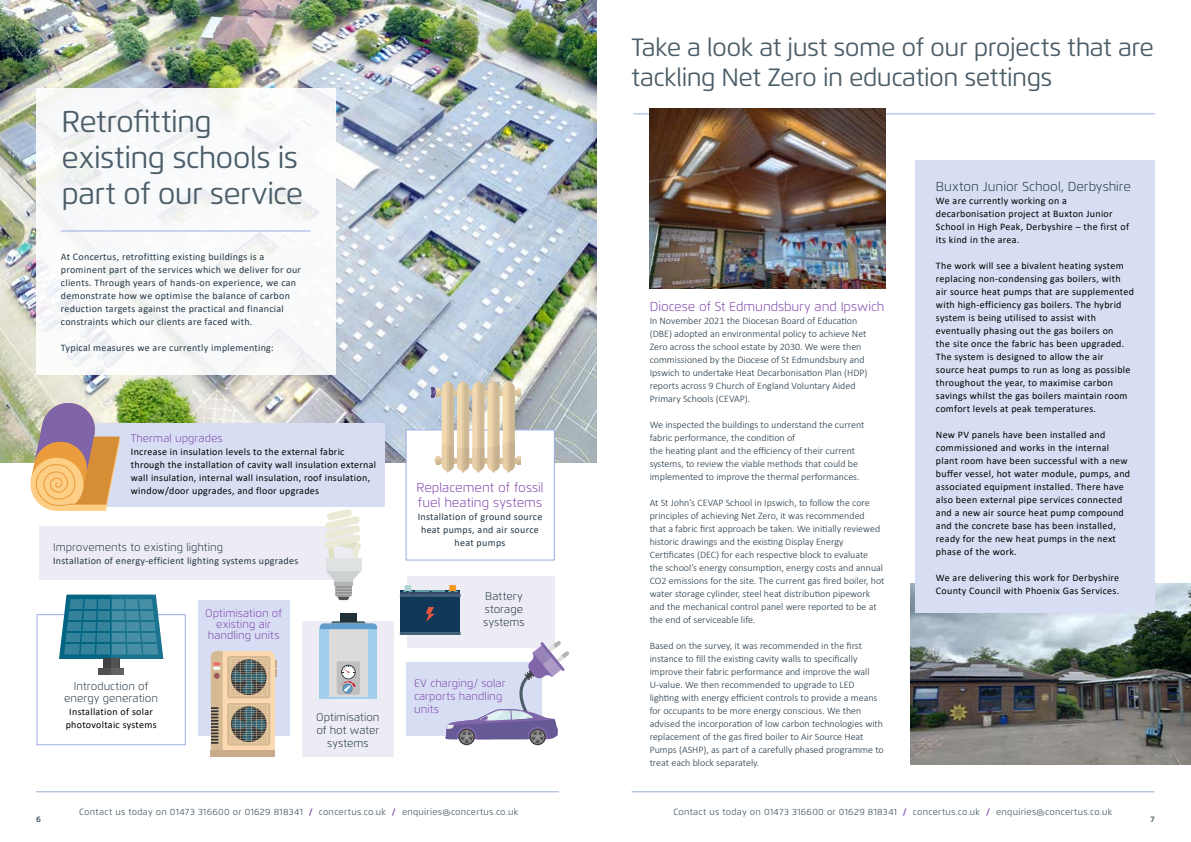
<style>
.page{position:relative;width:1191px;height:842px;background:#fff}
.page>*{position:absolute;margin:0;border:0;box-sizing:border-box;transform-origin:0 0}
.t1{font:30px/36px "Flexo";letter-spacing:-.025em;color:#4b5d68}
.t2{font:25px/30px "Flexo";letter-spacing:-.025em;color:#4b5d68}
.t3{font:300 12.9px/15.5px "Flexo";color:#8147ad}
.t4{font:300 12.9px "Flexo";color:#233746}
.t5{font:300 11px/13.2px "Flexo";color:#233746;text-align:center}
.t6{font:300 11px/11px "Flexo";letter-spacing:.005em;color:#8147ad;text-align:center}
.t7{font:300 10px/13px "Calibri";color:#233746}
.t8{font:10px/13px "Calibri";letter-spacing:.03em;color:#000}
.t9{font:10px/13px "Calibri";letter-spacing:.03em;color:#233746;text-align:center}
.t10{font:9px "Flexo";letter-spacing:.03em;color:#4b5d68}
.t11{font:700 8px "Flexo";color:#4b5d68}
.s1{font-weight:700;color:#8147ad}
</style>
<div class="page">
<hr style="left:36px;top:792px;width:523px;height:1px;background:#99abd8">
<hr style="left:631px;top:792px;width:523px;height:1px;background:#99abd8">
<div style="left:302px;top:621px;width:92px;height:136px;background:#edecf4"></div>
<div style="left:406px;top:662px;width:136px;height:74px;background:#d7def3"></div>
<div style="left:407px;top:576px;width:147px;height:72px;background:#edecf4"></div>
<div style="left:198px;top:600px;width:92px;height:136px;background:#d7def3"></div>
<img style="left:0;top:0;width:596px;height:462px">
<div style="left:406px;top:430px;width:148px;height:130px;background:#fff;border:1px solid #9bade4"></div>
<div style="left:37px;top:614px;width:148px;height:131px;background:#fff;border:1px solid #9bade4"></div>
<div style="left:39px;top:527px;width:315px;height:53px;background:#edecf4"></div>
<div style="left:74px;top:424px;width:311px;height:83px;background:#d7def3"></div>
<img style="left:910px;top:583px;width:281px;height:182px">
<hr style="left:446px;top:381px;width:3px;height:91px;background:#dec7a1">
<hr style="left:462px;top:381px;width:2px;height:91px;background:#dec7a1">
<hr style="left:477px;top:381px;width:2px;height:91px;background:#dec7a1">
<hr style="left:492px;top:381px;width:3px;height:91px;background:#dec7a1">
<hr style="left:507px;top:381px;width:3px;height:91px;background:#dec7a1">
<svg style="left:430px;top:382px;width:91px;height:90px"></svg>
<svg style="left:326px;top:571px;width:35px;height:29px"></svg>
<div style="left:326px;top:559px;width:35px;height:12px;background:#dee2e2"></div>
<svg style="left:324px;top:509px;width:37px;height:50px"></svg>
<svg style="left:59px;top:595px;width:104px;height:80px"></svg>
<svg style="left:29px;top:401px;width:91px;height:110px;background:#d0aa8b"></svg>
<div style="left:211px;top:750px;width:64px;height:6px;background:#c7ab8a"></div>
<svg style="left:211px;top:651px;width:65px;height:99px;background:#b4a48b"></svg>
<div style="left:400px;top:597px;width:60px;height:35px;background:#0f3859"></div>
<svg style="left:400px;top:632px;width:60px;height:3px"></svg>
<svg style="left:426px;top:607px;width:9px;height:15px"></svg>
<svg style="left:400px;top:585px;width:60px;height:12px"></svg>
<svg style="left:529px;top:729px;width:17px;height:16px"></svg>
<svg style="left:458px;top:729px;width:17px;height:16px"></svg>
<svg style="left:445px;top:641px;width:124px;height:102px"></svg>
<div style="left:36px;top:88px;width:299px;height:287px;background:#f8f9fb"></div>
<div style="left:915px;top:160px;width:240px;height:453px;background:#d7def3"></div>
<hr style="left:633px;top:113px;width:522px;height:1px;background:#9bade4">
<hr style="left:61px;top:230px;width:249px;height:1px;background:#9bade4">
<div style="left:320px;top:629px;width:57px;height:69px;background:#a1cfed"></div>
<div style="left:329px;top:629px;width:39px;height:67px;background:#dbdbdb"></div>
<div style="left:337px;top:661px;width:23px;height:34px;background:#bfbfbf;border-radius:2px"></div>
<svg style="left:341px;top:681px;width:15px;height:11px"></svg>
<svg style="left:320px;top:621px;width:57px;height:8px"></svg>
<div style="left:340px;top:613px;width:16px;height:8px;background:#213038"></div>
<svg style="left:341px;top:665px;width:15px;height:14px"></svg>
<div style="left:342px;top:666px;width:13px;height:12px;background:#fff;border-radius:50%"></div>
<svg style="left:342px;top:665px;width:13px;height:8px"></svg>
<img style="left:649px;top:109px;width:236px;height:179px">
<h1 class="t1" style="left:61px;top:104px;width:243px">Retrofitting existing schools is part of our service</h1>
<p class="t9" style="left:61px;top:249px;width:242px;text-align:left">At Concertus, retrofitting existing buildings is a prominent part of the services which we deliver for our clients. Through years of hands-on experience, we can demonstrate how we optimise the balance of carbon reduction targets against the practical and financial constraints which our clients are faced with.</p>
<p class="t9" style="left:61px;top:340px;width:214px">Typical measures we are currently implementing:</p>
<p class="t6" style="left:131px;top:432px;width:93px">Thermal upgrades</p>
<p class="t8" style="left:131px;top:445px;width:247px">Increase in insulation levels to the external fabric through the installation of cavity wall insulation external wall insulation, internal wall insulation, roof insulation, window/door upgrades, and floor upgrades</p>
<p class="t5" style="left:53px;top:540px;width:171px">Improvements to existing lighting</p>
<p class="t9" style="left:53px;top:553px;width:247px">Installation of energy-efficient lighting systems upgrades</p>
<p class="t5" style="left:64px;top:681px;width:95px;line-height:12px">Introduction of energy generation</p>
<p class="t8" style="left:66px;top:705px;width:92px;text-align:center">Installation of solar photovoltaic systems</p>
<p class="t6" style="left:205px;top:608px;width:78px">Optimisation of existing air handling units</p>
<p class="t5" style="left:316px;top:710px;width:65px">Optimisation of hot water systems</p>
<p class="t3" style="left:416px;top:479px;width:129px">Replacement of fossil fuel heating systems</p>
<p class="t9" style="left:418px;top:510px;width:126px">Installation of ground source heat pumps, and air source heat pumps</p>
<p class="t5" style="left:483px;top:589px;width:43px;text-align:left">Battery storage systems</p>
<p class="t6" style="left:414px;top:676px;width:93px;line-height:13.2px;text-align:left">EV charging/ solar carports handling units</p>
<p class="t11" style="left:36px;top:815px;width:6px">6</p>
<p class="t10" style="left:79px;top:806px;width:440px">Contact us today on 01473 316600 or 01629 818341 <span class="s1">/</span> concertus.co.uk <span class="s1">/</span> enquiries@concertus.co.uk</p>
<h2 class="t2" style="left:631px;top:32px;width:524px">Take a look at just some of our projects that are tackling Net Zero in education settings</h2>
<p class="t3" style="left:649px;top:299px;width:236px">Diocese of St Edmundsbury and Ipswich</p>
<p class="t7" style="left:649px;top:314px;width:219px">In November 2021 the Diocesan Board of Education (DBE) adopted an environmental policy to achieve Net Zero across the school estate by 2030. We were then commissioned by the Diocese of St Edmundsbury and Ipswich to undertake Heat Decarbonisation Plan (HDP) reports across 9 Church of England Voluntary Aided Primary Schools (CEVAP).</p>
<p class="t7" style="left:649px;top:418px;width:216px">We inspected the buildings to understand the current fabric performance, the condition of<br>the heating plant and the efficiency of their current systems, to review the viable methods that could be implemented to improve the thermal performances.</p>
<p class="t7" style="left:649px;top:496px;width:236px">At St John’s CEVAP School in Ipswich, to follow the core principles of achieving Net Zero, it was recommended<br>that a fabric first approach be taken. We initially reviewed historic drawings and the existing Display Energy Certificates (DEC) for each respective block to evaluate<br>the school’s energy consumption, energy costs and annual CO2 emissions for the site. The current gas fired boiler, hot water storage cylinder, steel heat distribution pipework and the mechanical control panel were reported to be at the end of serviceable life.</p>
<p class="t7" style="left:649px;top:639px;width:236px">Based on the survey, it was recommended in the first instance to fill the existing cavity walls to specifically improve their fabric performance and improve the wall U-value. We then recommended to upgrade to LED lighting with energy efficient controls to provide a means for occupants to be more energy conscious. We then advised the incorporation of low carbon technologies with replacement of the gas fired boiler to Air Source Heat Pumps (ASHP), as part of a carefully phased programme to treat each block separately.</p>
<p class="t4" style="left:936px;top:178px;width:196px">Buxton Junior School, Derbyshire</p>
<p class="t8" style="left:936px;top:193px;width:195px">We are currently working on a decarbonisation project at Buxton Junior School in High Peak, Derbyshire – the first of its kind in the area.</p>
<p class="t8" style="left:936px;top:258px;width:199px">The work will see a bivalent heating system replacing non-condensing gas boilers, with air source heat pumps that are supplemented with high-efficiency gas boilers. The hybrid system is being utilised to assist with eventually phasing out the gas boilers on<br>the site once the fabric has been upgraded.<br>The system is designed to allow the air source heat pumps to run as long as possible throughout the year, to maximise carbon savings whilst the gas boilers maintain room comfort levels at peak temperatures.</p>
<p class="t8" style="left:936px;top:427px;width:196px">New PV panels have been installed and commissioned and works in the internal plant room have been successful with a new buffer vessel, hot water module, pumps, and associated equipment installed. There have also been external pipe services connected and a new air source heat pump compound and the concrete base has been installed, ready for the new heat pumps in the next phase of the work.</p>
<p class="t8" style="left:936px;top:570px;width:185px">We are delivering this work for Derbyshire<br>County Council with Phoenix Gas Services.</p>
<p class="t10" style="left:673px;top:806px;width:440px">Contact us today on 01473 316600 or 01629 818341 <span class="s1">/</span> concertus.co.uk <span class="s1">/</span> enquiries@concertus.co.uk</p>
<p class="t11" style="left:1150px;top:815px;width:6px">7</p>
</div>
